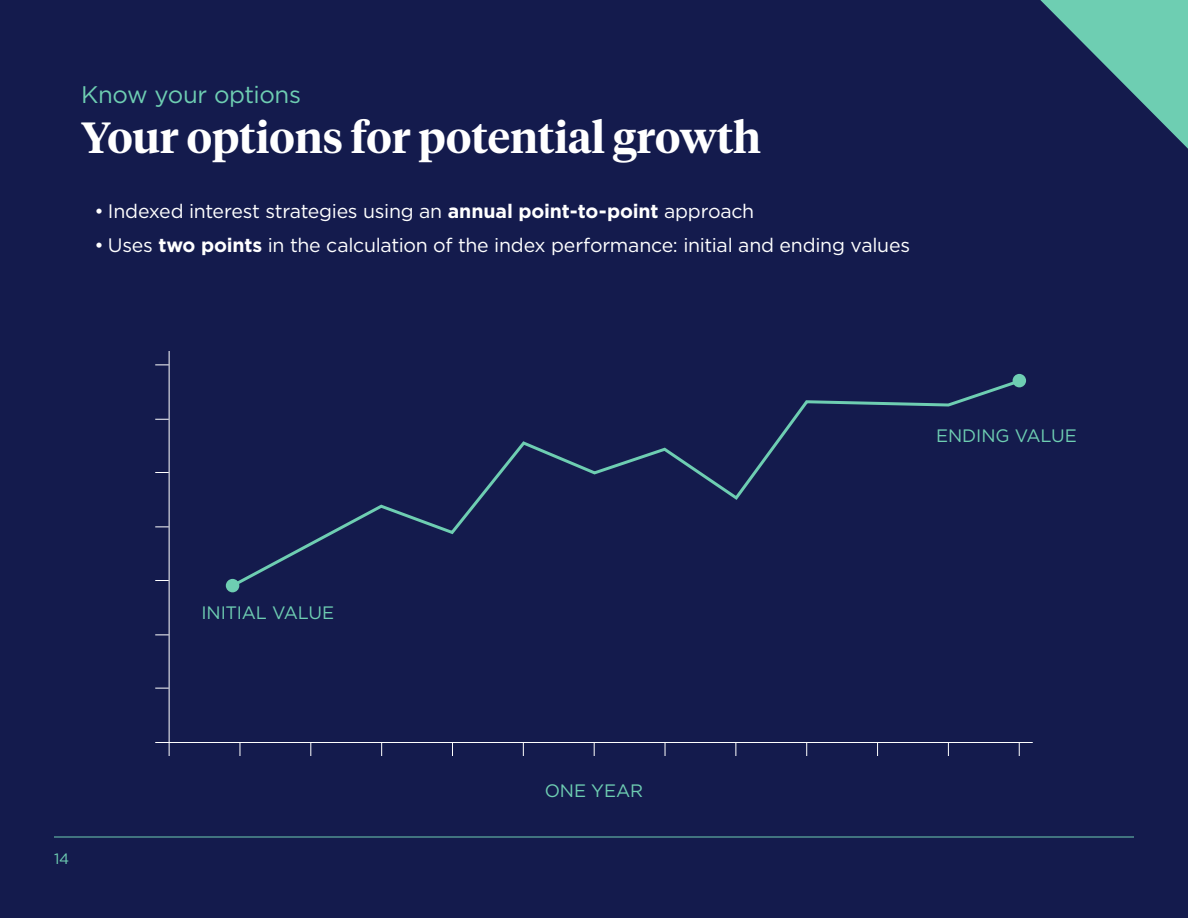
<style>
.page{position:relative;width:1188px;height:918px;background:#141b4d}
.page>*{position:absolute;margin:0;border:0;box-sizing:border-box;transform-origin:0 0}
.page_header{font:600 43.5px "Tiempos Headline";color:#fff}
.page_subhead{font:24px "Gotham";letter-spacing:-.015em;color:#6eceb2}
.t1{font:19.5px "Gotham";letter-spacing:-.015em;color:#fff}
.t2{font:18px "Gotham";letter-spacing:-.01em;color:#6eceb2}
.t3{font:15px "Gotham";color:#6eceb2}
.s1{font-weight:700}
</style>
<div class="page">
<hr style="left:54px;top:837px;width:1080px;height:1px;background:#6eceb2">
<svg style="left:1040px;top:0;width:148px;height:149px"></svg>
<svg style="left:155px;top:526px;width:14px;height:1px"></svg>
<svg style="left:155px;top:688px;width:14px;height:1px"></svg>
<svg style="left:155px;top:472px;width:14px;height:1px"></svg>
<svg style="left:155px;top:634px;width:14px;height:1px"></svg>
<svg style="left:155px;top:419px;width:14px;height:1px"></svg>
<svg style="left:155px;top:580px;width:14px;height:1px"></svg>
<svg style="left:155px;top:364px;width:14px;height:1px"></svg>
<hr style="left:169px;top:351px;width:1px;height:405px;background:#fff">
<svg style="left:381px;top:743px;width:1px;height:13px"></svg>
<svg style="left:310px;top:743px;width:1px;height:13px"></svg>
<svg style="left:240px;top:743px;width:1px;height:13px"></svg>
<svg style="left:523px;top:743px;width:1px;height:13px"></svg>
<svg style="left:452px;top:743px;width:1px;height:13px"></svg>
<svg style="left:594px;top:743px;width:1px;height:13px"></svg>
<svg style="left:665px;top:743px;width:1px;height:13px"></svg>
<svg style="left:735px;top:743px;width:1px;height:13px"></svg>
<svg style="left:806px;top:743px;width:1px;height:13px"></svg>
<svg style="left:877px;top:743px;width:1px;height:13px"></svg>
<svg style="left:948px;top:743px;width:1px;height:13px"></svg>
<svg style="left:1019px;top:743px;width:1px;height:13px"></svg>
<hr style="left:155px;top:742px;width:878px;height:1px;background:#fff">
<svg style="left:229px;top:377px;width:794px;height:212px"></svg>
<div style="left:226px;top:579px;width:13px;height:13px;background:#6eceb2;border-radius:50%"></div>
<div style="left:1013px;top:374px;width:13px;height:13px;background:#6eceb2;border-radius:50%"></div>
<p class="page_subhead" style="left:81px;top:79px;width:221px">Know your options</p>
<p class="page_header" style="left:81px;top:108px;width:682px">Your options for potential growth</p>
<p class="t1" style="left:94px;top:199px;width:661px">• Indexed interest strategies using an <span class="s1">annual point-to-point</span> approach</p>
<p class="t1" style="left:94px;top:232px;width:817px">• Uses <span class="s1">two points</span> in the calculation of the index performance: initial and ending values</p>
<p class="t3" style="left:54px;top:849px;width:17px">14</p>
<p class="t2" style="left:201px;top:601px;width:134px">INITIAL VALUE</p>
<p class="t2" style="left:545px;top:780px;width:100px">ONE YEAR</p>
<p class="t2" style="left:936px;top:424px;width:142px">ENDING VALUE</p>
</div>
